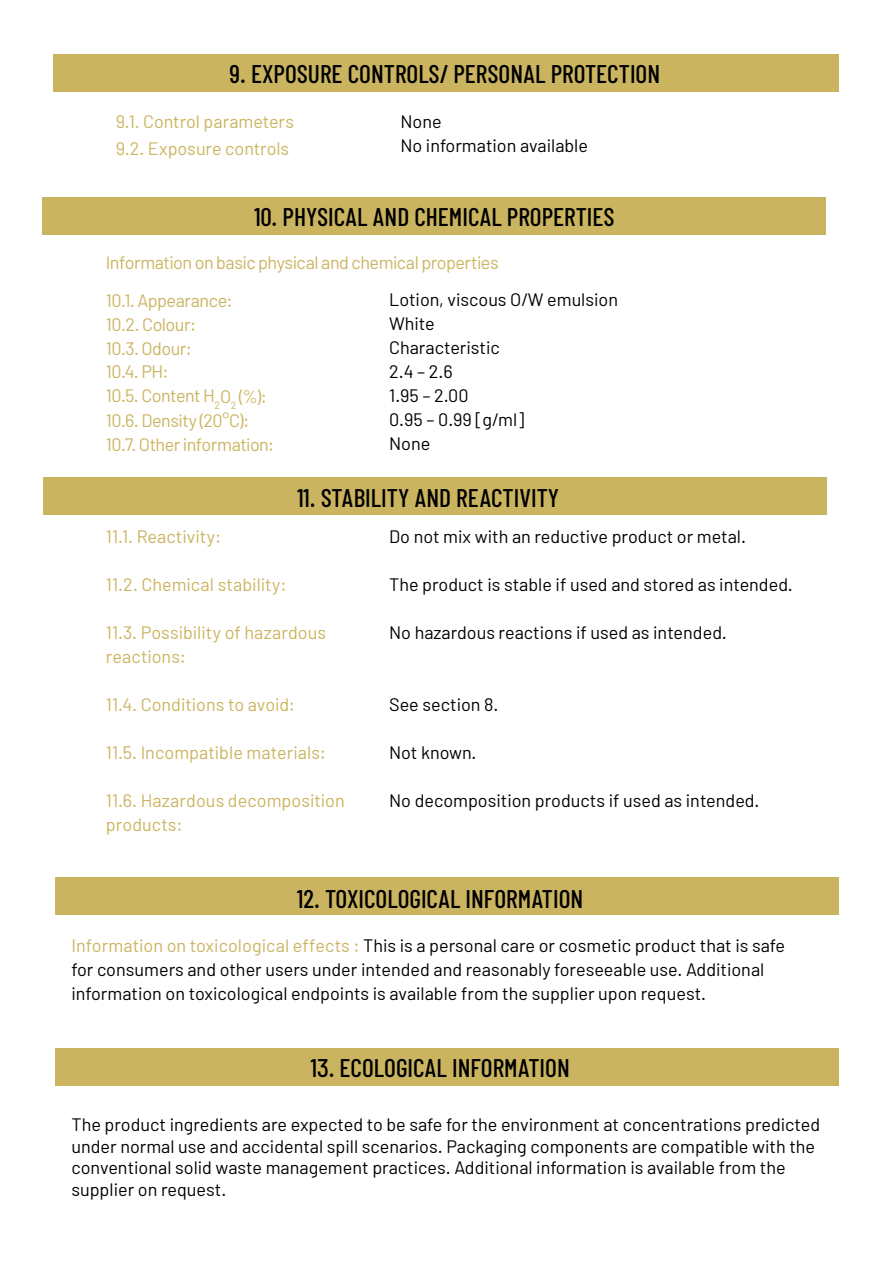
<style>
.page{position:relative;width:893px;height:1263px;background:#fff}
.page>*{position:absolute;margin:0;border:0;box-sizing:border-box;transform-origin:0 0}
.t1{font:500 25.5px "Barlow Condensed";color:#000}
.t2{font:18px/24px "Barlow";color:#000}
.t3{font:18px/24px "Barlow";letter-spacing:-.005em;color:#cbb45f}
.t4{font:18px/24px "Barlow";letter-spacing:-.03em;color:#cbb45f}
.s1{color:#cbb45f}
</style>
<div class="page">
<div style="left:53px;top:54px;width:786px;height:38px;background:#cbb45f"></div>
<div style="left:43px;top:198px;width:783px;height:37px;background:#cbb45f"></div>
<div style="left:44px;top:477px;width:783px;height:37px;background:#cbb45f"></div>
<div style="left:56px;top:878px;width:783px;height:37px;background:#cbb45f"></div>
<div style="left:56px;top:1048px;width:783px;height:38px;background:#cbb45f"></div>
<h1 class="t1" style="left:230px;top:57px;width:432px">9. EXPOSURE CONTROLS/ PERSONAL PROTECTION</h1>
<p class="t3" style="left:116px;top:107px;width:180px;line-height:27px">9.1. Control parameters<br>9.2. Exposure controls</p>
<p class="t2" style="left:400px;top:109px;width:189px">None<br>No information available</p>
<h1 class="t1" style="left:254px;top:201px;width:362px">10. PHYSICAL AND CHEMICAL PROPERTIES</h1>
<p class="t4" style="left:106px;top:250px;width:394px">Information on basic physical and chemical properties</p>
<p class="t2" style="left:389px;top:288px;width:230px">Lotion, viscous O/W emulsion<br>White<br>Characteristic<br>2.4 – 2.6<br>1.95 – 2.00<br>0.95 – 0.99 [g/ml]<br>None</p>
<h1 class="t1" style="left:297px;top:482px;width:264px">11. STABILITY AND REACTIVITY</h1>
<p class="t3" style="left:106px;top:524px;width:117px">11.1. Reactivity:</p>
<p class="t3" style="left:106px;top:572px;width:182px">11.2. Chemical stability:</p>
<p class="t3" style="left:106px;top:620px;width:222px">11.3. Possibility of hazardous reactions:</p>
<p class="t3" style="left:106px;top:692px;width:191px">11.4. Conditions to avoid:</p>
<p class="t3" style="left:106px;top:740px;width:221px">11.5. Incompatible materials:</p>
<p class="t3" style="left:106px;top:788px;width:240px">11.6. Hazardous decomposition products:</p>
<p class="t4" style="left:106px;top:288px;width:170px">10.1. Appearance:<br>10.2. Colour:<br>10.3. Odour:<br>10.4. PH:<br>10.5. Content H<sub>2</sub>O<sub>2</sub> (%):<br>10.6. Density (20°C):<br>10.7. Other information:</p>
<p class="t2" style="left:389px;top:524px;width:358px">Do not mix with an reductive product or metal.</p>
<p class="t2" style="left:389px;top:572px;width:405px">The product is stable if used and stored as intended.</p>
<p class="t2" style="left:389px;top:620px;width:339px">No hazardous reactions if used as intended.</p>
<p class="t2" style="left:389px;top:692px;width:111px">See section 8.</p>
<p class="t2" style="left:389px;top:740px;width:89px">Not known.</p>
<p class="t2" style="left:389px;top:788px;width:372px">No decomposition products if used as intended.</p>
<h1 class="t1" style="left:297px;top:883px;width:288px">12. TOXICOLOGICAL INFORMATION</h1>
<p class="t2" style="left:71px;top:933px;width:715px"><span class="s1">Information on toxicological effects :</span> This is a personal care or cosmetic product that is safe for consumers and other users under intended and reasonably foreseeable use. Additional information on toxicological endpoints is available from the supplier upon request.</p>
<h1 class="t1" style="left:310px;top:1052px;width:261px">13. ECOLOGICAL INFORMATION</h1>
<p class="t2" style="left:71px;top:1113px;width:750px;line-height:21.6px">The product ingredients are expected to be safe for the environment at concentrations predicted under normal use and accidental spill scenarios. Packaging components are compatible with the conventional solid waste management practices. Additional information is available from the supplier on request.</p>
</div>
